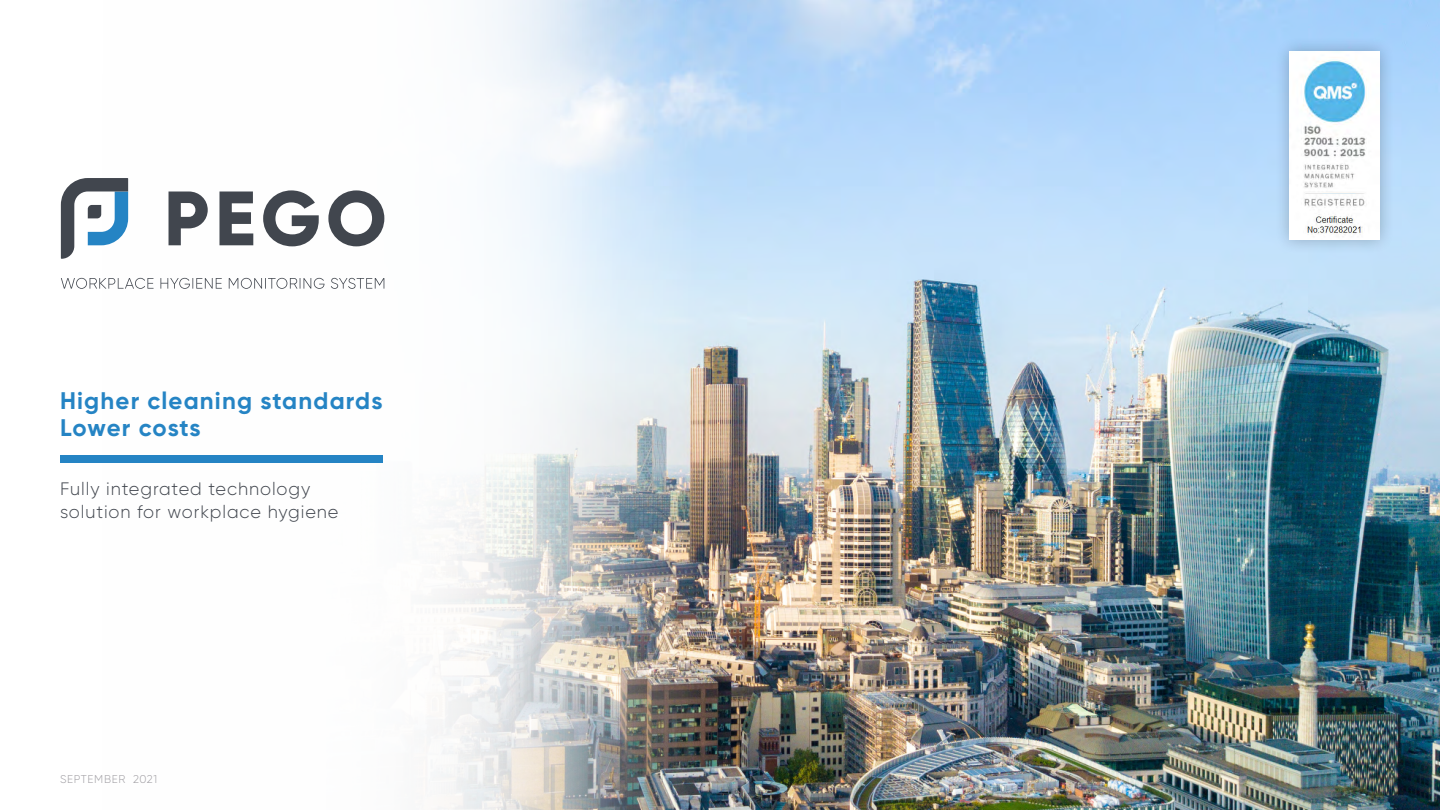
<style>
.page{position:relative;width:1440px;height:810px;background:#fff}
.page>*{position:absolute;margin:0;border:0;box-sizing:border-box;transform-origin:0 0}
.t1{font:700 24px "Gilroy";letter-spacing:.05em;color:#2584c4}
.t2{font:300 18px/22.5px "Gilroy";letter-spacing:.05em;color:#41464e}
.t3{font:300 11.25px "Gilroy";letter-spacing:.06em;color:#a09ea3}
</style>
<div class="page">
<img style="left:702px;top:0;width:738px;height:810px">
<img style="left:627px;top:0;width:75px;height:810px">
<svg style="left:60px;top:0;width:567px;height:810px"></svg>
<svg style="left:61px;top:278px;width:323px;height:11px"></svg>
<div style="left:60px;top:455px;width:323px;height:8px;background:#2584c4"></div>
<svg style="left:61px;top:178px;width:67px;height:81px"></svg>
<svg style="left:169px;top:192px;width:39px;height:53px"></svg>
<svg style="left:219px;top:192px;width:34px;height:53px"></svg>
<svg style="left:263px;top:190px;width:56px;height:56px"></svg>
<svg style="left:328px;top:190px;width:56px;height:56px"></svg>
<div style="left:1274px;top:36px;width:121px;height:219px;background:#000;opacity:.25"></div>
<img style="left:1290px;top:52px;width:90px;height:187px">
<p class="t1" style="left:60px;top:386px;width:324px">Higher cleaning standards</p>
<p class="t1" style="left:60px;top:413px;width:142px">Lower costs</p>
<p class="t2" style="left:60px;top:477px;width:280px">Fully integrated technology solution for workplace hygiene</p>
<p class="t3" style="left:60px;top:772px;width:99px">SEPTEMBER 2021</p>
</div>
